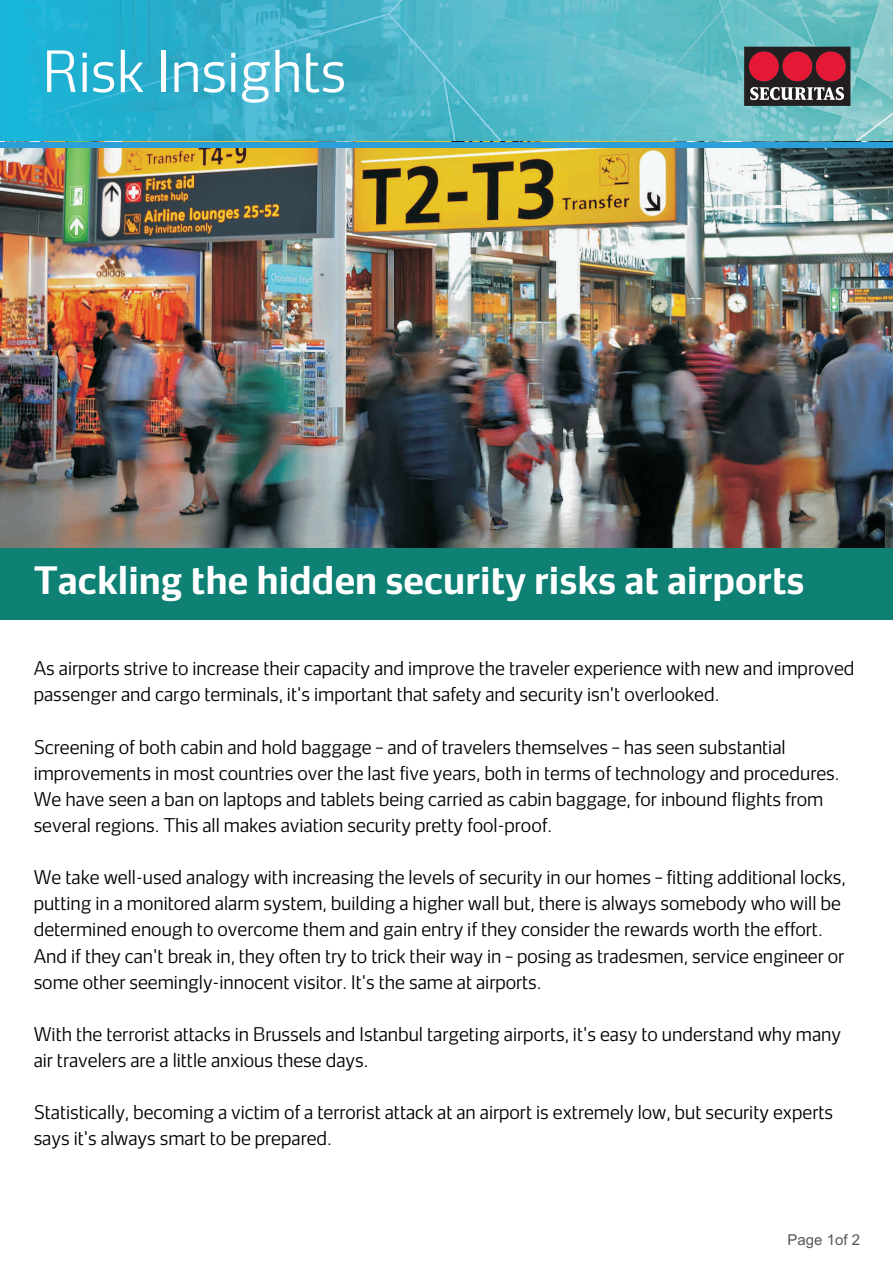
<style>
.page{position:relative;width:893px;height:1263px;background:#fff}
.page>*{position:absolute;margin:0;border:0;box-sizing:border-box;transform-origin:0 0}
.t1{font:300 54px "Securitas Sans TT";color:#fff}
.t2{font:300 36px "Securitas Sans TT";color:#fff}
.t3{font:300 18px/26.1px "Securitas Sans TT";color:#000}
.t4{font:15px "Arial";color:#57585a}
</style>
<div class="page">
<img style="left:0;top:0;width:893px;height:142px">
<svg style="left:744px;top:47px;width:106px;height:59px;background:#79333e"></svg>
<img style="left:0;top:147px;width:893px;height:401px">
<div style="left:0;top:548px;width:893px;height:71px;background:#0f8174"></div>
<div style="left:0;top:142px;width:893px;height:5px;background:#2a9fd9"></div>
<h1 class="t1" style="left:43px;top:48px;width:305px">Risk Insights</h1>
<h2 class="t2" style="left:34px;top:565px;width:772px">Tackling the hidden security risks at airports</h2>
<p class="t3" style="left:34px;top:657px;width:822px">As airports strive to increase their capacity and improve the traveler experience with new and improved passenger and cargo terminals, it's important that safety and security isn't overlooked.</p>
<p class="t3" style="left:34px;top:735px;width:807px">Screening of both cabin and hold baggage – and of travelers themselves – has seen substantial improvements in most countries over the last five years, both in terms of technology and procedures.<br>We have seen a ban on laptops and tablets being carried as cabin baggage, for inbound flights from several regions. This all makes aviation security pretty fool-proof.</p>
<p class="t3" style="left:34px;top:866px;width:813px">We take well-used analogy with increasing the levels of security in our homes – fitting additional locks, putting in a monitored alarm system, building a higher wall but, there is always somebody who will be determined enough to overcome them and gain entry if they consider the rewards worth the effort.<br>And if they can't break in, they often try to trick their way in – posing as tradesmen, service engineer or some other seemingly-innocent visitor. It's the same at airports.</p>
<p class="t3" style="left:34px;top:1022px;width:809px">With the terrorist attacks in Brussels and Istanbul targeting airports, it's easy to understand why many air travelers are a little anxious these days.</p>
<p class="t3" style="left:34px;top:1100px;width:801px">Statistically, becoming a victim of a terrorist attack at an airport is extremely low, but security experts says it's always smart to be prepared.</p>
<p class="t4" style="left:787px;top:1234px;width:74px">Page 1of 2</p>
</div>
